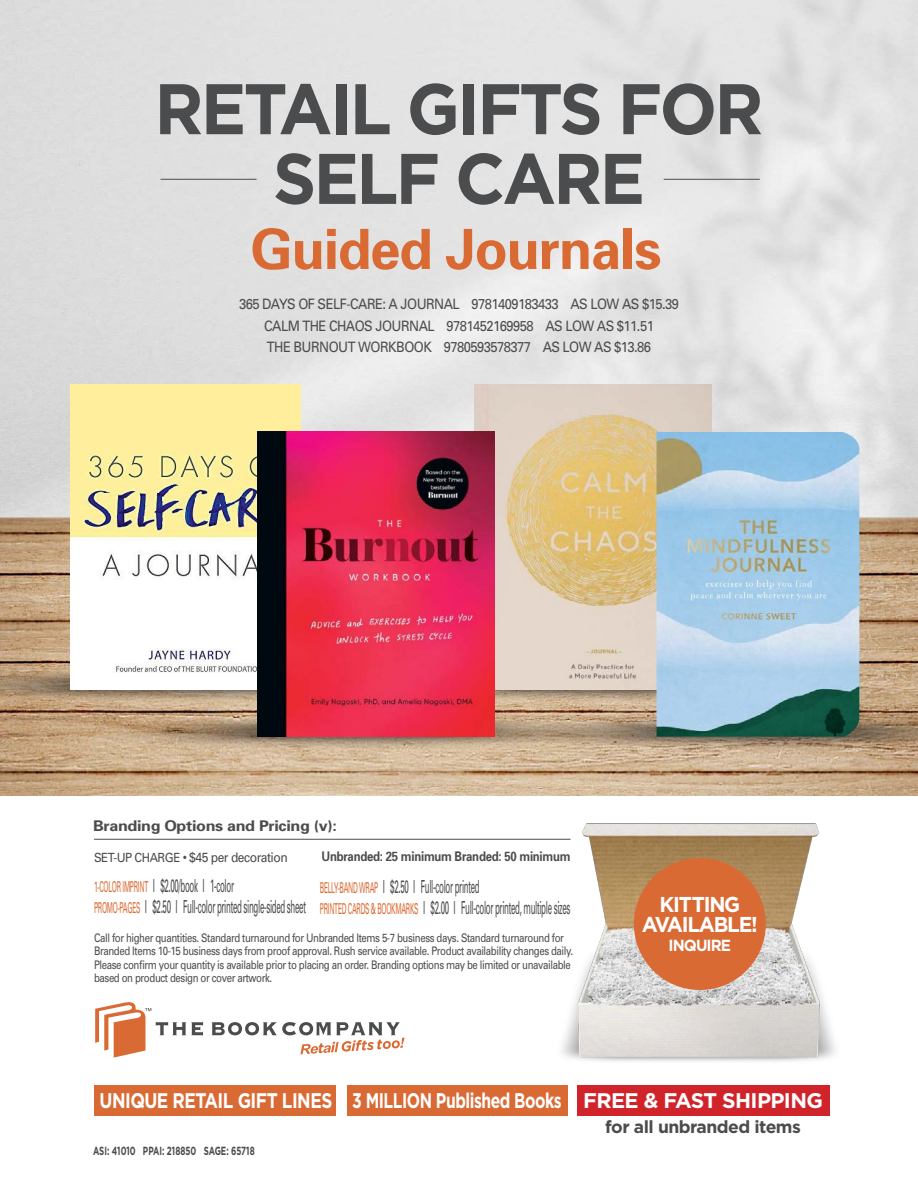
<style>
.page{position:relative;width:918px;height:1188px;background:#fff}
.page>*{position:absolute;margin:0;border:0;box-sizing:border-box;transform-origin:0 0}
.t1{font:700 71.4px "Gotham";letter-spacing:-.04em;color:#4b4c4d;scale:.95 1}
.t2{font:700 55.5px "Univers";letter-spacing:-.02em;color:#da6a34}
.t3{font:700 21.45px "Gotham";letter-spacing:-.06em;color:#fff;scale:.95 1}
.t4{font:700 21.15px "Gotham";letter-spacing:-.03em;color:#fff;scale:.74 1}
.t5{font:700 21.15px "Gotham";letter-spacing:-.03em;color:#fff;scale:.81 1}
.t6{font:700 21.15px "Gotham";letter-spacing:-.03em;color:#fff}
.t7{font:18px "Univers";letter-spacing:-.04em;color:#4b4c4d;scale:.44 1}
.t8{font:700 17.55px "Gotham";letter-spacing:-.03em;color:#4b4c4d}
.t9{font:700 16.05px "Gotham";letter-spacing:-.06em;color:#fff;scale:.95 1}
.t10{font:700 14.7px "Univers";letter-spacing:-.02em;color:#4b4c4d;scale:1.09 1}
.t11{font:14.4px "Univers";letter-spacing:-.04em;color:#4b4c4d;scale:.9 1}
.t12{font:700 13.35px "Univers";letter-spacing:-.02em;color:#4b4c4d;scale:.86 1}
.t13{font:13.35px "Univers";letter-spacing:-.04em;color:#4b4c4d;scale:.91 1}
.t14{font:11.85px/13.4px "Univers";letter-spacing:-.04em;color:#4b4c4d;scale:.82 1}
.t15{font:700 11.85px "Gotham";color:#4b4c4d;scale:.68 1}
.s1{font-size:12.75px}
.s2{font-size:15px;color:#da6a34}
</style>
<div class="page">
<img style="left:0;top:0;width:918px;height:795px">
<hr style="left:160px;top:179px;width:97px;height:1px;background:#4b4c4d">
<hr style="left:664px;top:179px;width:96px;height:1px;background:#4b4c4d">
<img style="left:537px;top:758px;width:328px;height:342px">
<div style="left:634px;top:858px;width:132px;height:132px;background:#da6a34;border-radius:50%"></div>
<div style="left:578px;top:1085px;width:252px;height:30px;background:#d1232a"></div>
<div style="left:94px;top:1085px;width:242px;height:30px;background:#da6a34"></div>
<div style="left:347px;top:1085px;width:221px;height:30px;background:#da6a34"></div>
<hr style="left:94px;top:839px;width:477px;height:1px;background:#4b4c4d">
<svg style="left:0;top:667px;width:258px;height:37px;background:#ae9578"></svg>
<svg style="left:321px;top:667px;width:567px;height:37px;background:#b6a086"></svg>
<svg style="left:73px;top:714px;width:567px;height:37px;background:#b59c7f"></svg>
<svg style="left:472px;top:714px;width:446px;height:37px;background:#af967a"></svg>
<img style="left:70px;top:385px;width:231px;height:305px">
<img style="left:474px;top:385px;width:237px;height:305px">
<img style="left:657px;top:432px;width:202px;height:305px">
<img style="left:258px;top:432px;width:237px;height:305px">
<svg style="left:95px;top:1002px;width:108px;height:56px"></svg>
<svg style="left:212px;top:1022px;width:193px;height:32px"></svg>
<p class="t1" style="left:154px;top:68px;width:643px">RETAIL GIFTS FOR</p>
<p class="t1" style="left:273px;top:137px;width:393px">SELF CARE</p>
<p class="t2" style="left:250px;top:214px;width:412px">Guided Journals</p>
<p class="t11" style="left:239px;top:295px;width:490px">365 DAYS OF SELF-CARE: A JOURNAL 9781409183433 AS LOW AS $15.39</p>
<p class="t11" style="left:264px;top:317px;width:434px">CALM THE CHAOS JOURNAL 9781452169958 AS LOW AS $11.51</p>
<p class="t11" style="left:267px;top:339px;width:428px">THE BURNOUT WORKBOOK 9780593578377 AS LOW AS $13.86</p>
<p class="t10" style="left:93px;top:817px;width:225px">Branding Options and Pricing (v):</p>
<p class="t13" style="left:94px;top:849px;width:214px"><span class="s1">SET-UP CHARGE</span> • $45 per decoration</p>
<p class="t12" style="left:321px;top:848px;width:291px">Unbranded: 25 minimum Branded: 50 minimum</p>
<p class="t7" style="left:94px;top:875px;width:320px"><span class="s2">1-COLOR IMPRINT</span> I $2.00/book I 1-color</p>
<p class="t7" style="left:94px;top:896px;width:483px"><span class="s2">PROMO-PAGES</span> I $2.50 I Full-color printed single-sided sheet</p>
<p class="t7" style="left:320px;top:876px;width:365px"><span class="s2">BELLY-BAND WRAP</span> I $2.50 I Full-color printed</p>
<p class="t7" style="left:320px;top:897px;width:571px"><span class="s2">PRINTED CARDS &amp; BOOKMARKS</span> I $2.00 I Full-color printed, multiple sizes</p>
<p class="t14" style="left:94px;top:931px;width:586px">Call for higher quantities. Standard turnaround for Unbranded Items 5-7 business days. Standard turnaround for Branded Items 10-15 business days from proof approval. Rush service available. Product availability changes daily.<br>Please confirm your quantity is available prior to placing an order. Branding options may be limited or unavailable based on product design or cover artwork.</p>
<p class="t3" style="left:660px;top:892px;width:87px">KITTING</p>
<p class="t3" style="left:642px;top:912px;width:123px">AVAILABLE!</p>
<p class="t9" style="left:669px;top:936px;width:67px">INQUIRE</p>
<p class="t5" style="left:100px;top:1088px;width:289px">UNIQUE RETAIL GIFT LINES</p>
<p class="t4" style="left:352px;top:1088px;width:285px">3 MILLION Published Books</p>
<p class="t15" style="left:93px;top:1144px;width:239px">ASI: 41010 PPAI: 218850 SAGE: 65718</p>
<p class="t6" style="left:583px;top:1088px;width:241px">FREE &amp; FAST SHIPPING</p>
<p class="t8" style="left:605px;top:1117px;width:197px">for all unbranded items</p>
</div>
